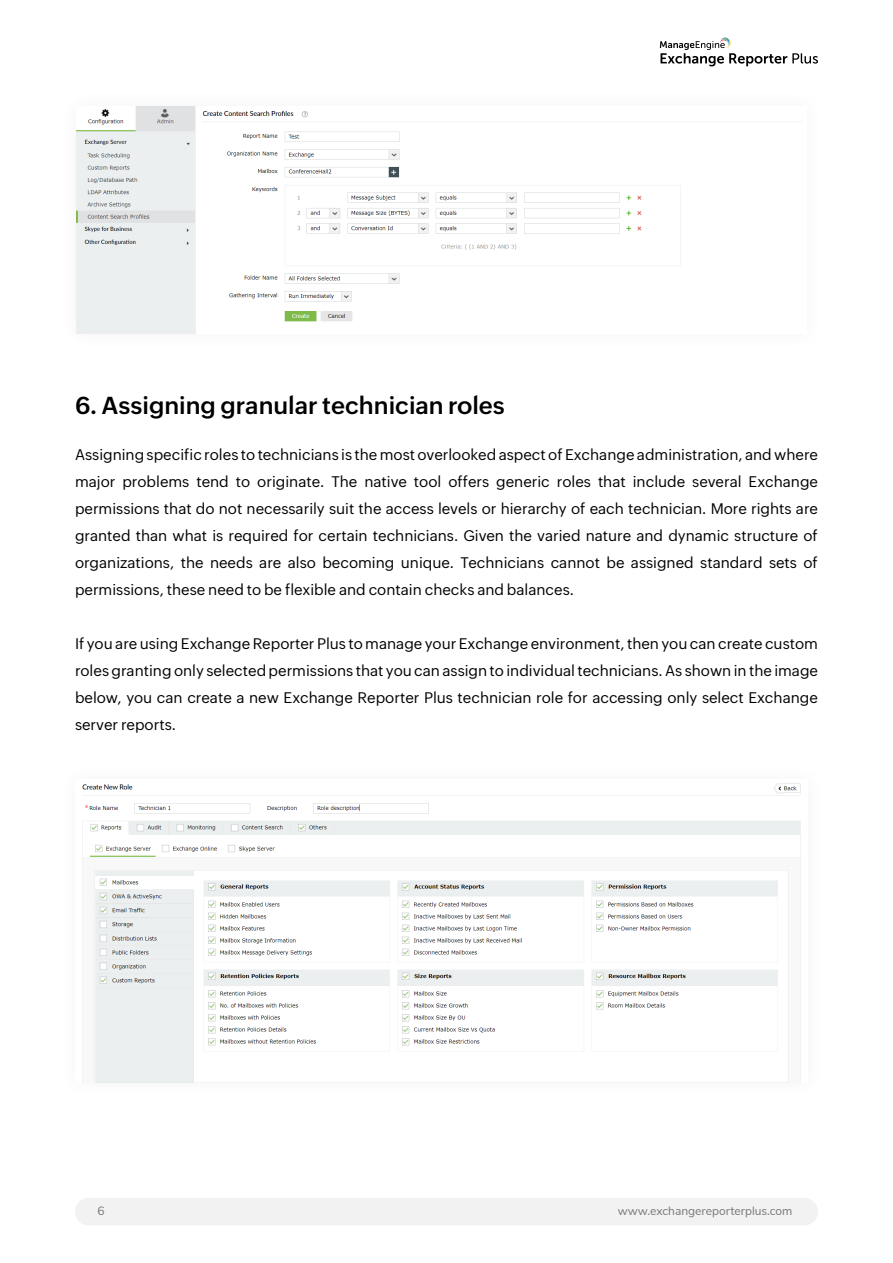
<style>
.page{position:relative;width:893px;height:1263px;background:#fff}
.page>*{position:absolute;margin:0;border:0;box-sizing:border-box;transform-origin:0 0}
.t1{font:600 24px "Zoho Puvi";color:#000}
.t2{font:15px/27px "Zoho Puvi";color:#000;text-align:justify}
.t3{font:12px "Nunito Sans";color:#777}
</style>
<div class="page">
<svg style="left:660px;top:37px;width:158px;height:29px"></svg>
<div style="left:75px;top:1198px;width:743px;height:27px;background:#f2f2f2;border-radius:14px"></div>
<img style="left:77px;top:106px;width:604px;height:227px">
<img style="left:82px;top:783px;width:719px;height:300px">
<h1 class="t1" style="left:75px;top:387px;width:431px">6. Assigning granular technician roles</h1>
<p class="t2" style="left:75px;top:440px;width:744px">Assigning specific roles to technicians is the most overlooked aspect of Exchange administration, and where major problems tend to originate. The native tool offers generic roles that include several Exchange permissions that do not necessarily suit the access levels or hierarchy of each technician. More rights are granted than what is required for certain technicians. Given the varied nature and dynamic structure of organizations, the needs are also becoming unique. Technicians cannot be assigned standard sets of permissions, these need to be flexible and contain checks and balances.</p>
<p class="t2" style="left:75px;top:629px;width:744px">If you are using Exchange Reporter Plus to manage your Exchange environment, then you can create custom roles granting only selected permissions that you can assign to individual technicians. As shown in the image below, you can create a new Exchange Reporter Plus technician role for accessing only select Exchange server reports.</p>
<p class="t3" style="left:98px;top:1202px;width:9px">6</p>
<p class="t3" style="left:618px;top:1202px;width:176px">www.exchangereporterplus.com</p>
</div>
